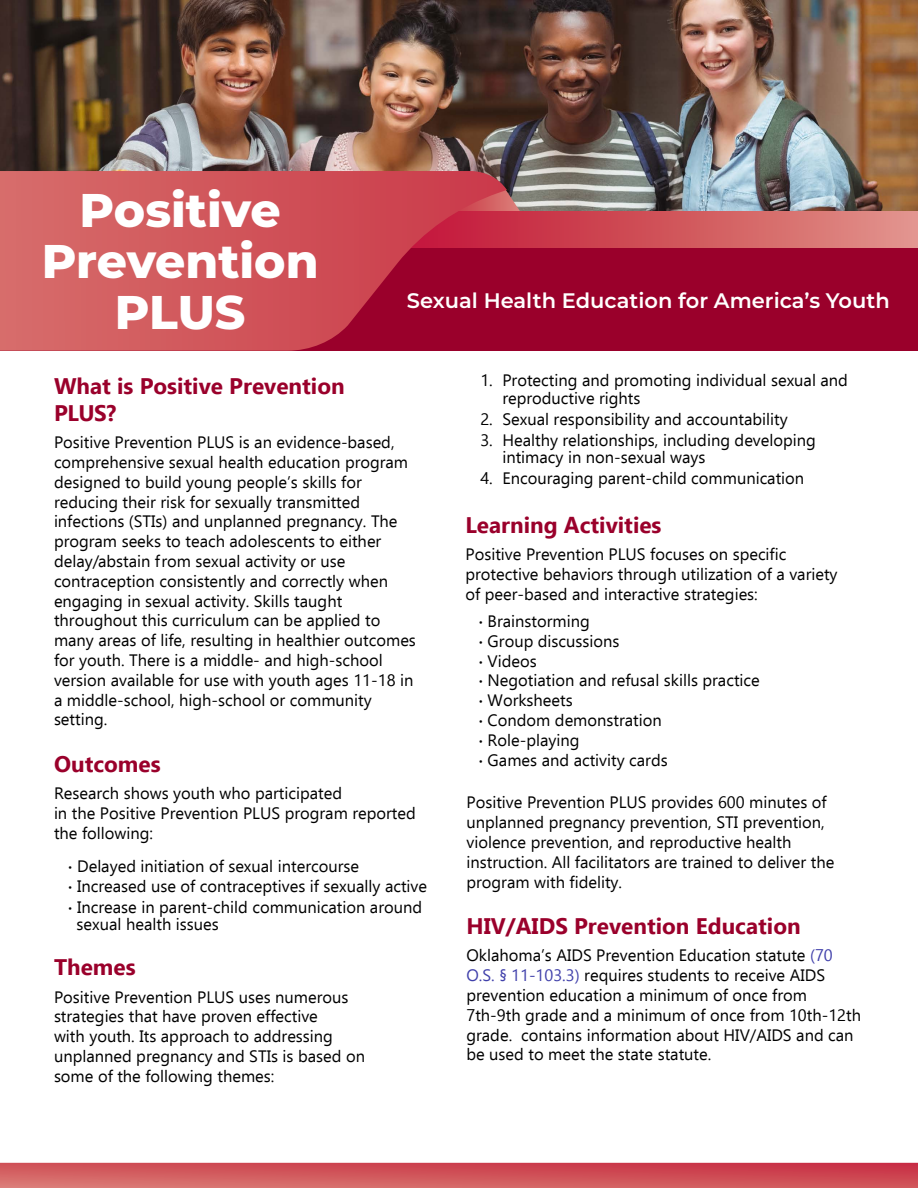
<style>
.page{position:relative;width:918px;height:1188px;background:#fff}
.page>*{position:absolute;margin:0;border:0;box-sizing:border-box;transform-origin:0 0}
.t1{font:800 47.25px/50.7px "Montserrat";color:#fff;text-align:center}
.t2{font:700 22.5px/27px "Ebrima";color:#9a002b}
.t3{font:700 22.5px "Ebrima";color:#9a002b}
.t4{font:600 21px "Montserrat";color:#fff}
.t5{font:16.5px/19.8px "Ebrima";color:#000}
.s1{font-family:"Montserrat"}
.s2{color:#4040aa}
</style>
<div class="page">
<svg style="left:0;top:1163px;width:918px;height:25px;background:#d0545a"></svg>
<img style="left:0;top:0;width:918px;height:212px">
<div style="left:0;top:247px;width:918px;height:104px;background:#9a002b"></div>
<svg style="left:507px;top:182px;width:31px;height:30px"></svg>
<svg style="left:507px;top:212px;width:411px;height:35px;background:#d35f64"></svg>
<svg style="left:0;top:171px;width:507px;height:180px"></svg>
<h1 class="t1" style="left:42px;top:182px;width:278px">Positive<br>Prevention<br>PLUS</h1>
<p class="t4" style="left:407px;top:285px;width:484px">Sexual Health Education for America’s Youth</p>
<h2 class="t2" style="left:54px;top:371px;width:292px">What is Positive Prevention<br>PLUS?</h2>
<p class="t5" style="left:54px;top:432px;width:363px">Positive Prevention PLUS is an evidence-based, comprehensive sexual health education program designed to build young people’s skills for reducing their risk for sexually transmitted infections (STIs) and unplanned pregnancy. The program seeks to teach adolescents to either delay/abstain from sexual activity or use contraception consistently and correctly when engaging in sexual activity. Skills taught throughout this curriculum can be applied to many areas of life, resulting in healthier outcomes for youth. There is a middle- and high-school version available for use with youth ages 11-18 in a middle-school, high-school or community setting.</p>
<h2 class="t2" style="left:54px;top:749px;width:108px">Outcomes</h2>
<p class="t5" style="left:54px;top:783px;width:363px">Research shows youth who participated<br>in the Positive Prevention PLUS program reported the following:</p>
<p class="t5" style="left:68px;top:856px;width:293px"><span class="s1">•</span> Delayed initiation of sexual intercourse</p>
<p class="t5" style="left:68px;top:875px;width:361px"><span class="s1">•</span> Increased use of contraceptives if sexually active</p>
<p class="t5" style="left:77px;top:898px;width:347px;line-height:17.5px;text-indent:-9px"><span class="s1">•</span> Increase in parent-child communication around sexual health issues</p>
<h2 class="t2" style="left:54px;top:952px;width:83px">Themes</h2>
<p class="t5" style="left:54px;top:986px;width:313px">Positive Prevention PLUS uses numerous strategies that have proven effective<br>with youth. Its approach to addressing unplanned pregnancy and STIs is based on some of the following themes:</p>
<p class="t5" style="left:502px;top:371px;width:347px;line-height:17.4px;text-indent:-22px">1. Protecting and promoting individual sexual and reproductive rights</p>
<p class="t5" style="left:480px;top:408px;width:309px">2. Sexual responsibility and accountability</p>
<p class="t5" style="left:502px;top:431px;width:315px;line-height:17.4px;text-indent:-22px">3. Healthy relationships, including developing intimacy in non-sexual ways</p>
<p class="t5" style="left:480px;top:468px;width:325px">4. Encouraging parent-child communication</p>
<h2 class="t2" style="left:465px;top:510px;width:198px">Learning Activities</h2>
<p class="t5" style="left:465px;top:544px;width:374px">Positive Prevention PLUS focuses on specific protective behaviors through utilization of a variety of peer-based and interactive strategies:</p>
<p class="t5" style="left:478px;top:611px;width:113px"><span class="s1">•</span> Brainstorming</p>
<p class="t5" style="left:478px;top:631px;width:143px"><span class="s1">•</span> Group discussions</p>
<p class="t5" style="left:478px;top:650px;width:60px"><span class="s1">•</span> Videos</p>
<p class="t5" style="left:478px;top:670px;width:283px"><span class="s1">•</span> Negotiation and refusal skills practice</p>
<p class="t5" style="left:478px;top:690px;width:96px"><span class="s1">•</span> Worksheets</p>
<p class="t5" style="left:478px;top:710px;width:185px"><span class="s1">•</span> Condom demonstration</p>
<p class="t5" style="left:478px;top:730px;width:103px"><span class="s1">•</span> Role-playing</p>
<p class="t5" style="left:478px;top:749px;width:191px"><span class="s1">•</span> Games and activity cards</p>
<p class="t5" style="left:466px;top:792px;width:369px">Positive Prevention PLUS provides 600 minutes of unplanned pregnancy prevention, STI prevention, violence prevention, and reproductive health instruction. All facilitators are trained to deliver the program with fidelity.</p>
<h2 class="t3" style="left:466px;top:908px;width:336px">HIV/AIDS Prevention Education</h2>
<p class="t5" style="left:466px;top:945px;width:396px">Oklahoma’s AIDS Prevention Education statute <span class="s2">(70<br>O.S. § 11-103.3)</span> requires students to receive AIDS prevention education a minimum of once from 7th-9th grade and a minimum of once from 10th-12th grade. contains information about HIV/AIDS and can be used to meet the state statute.</p>
</div>
